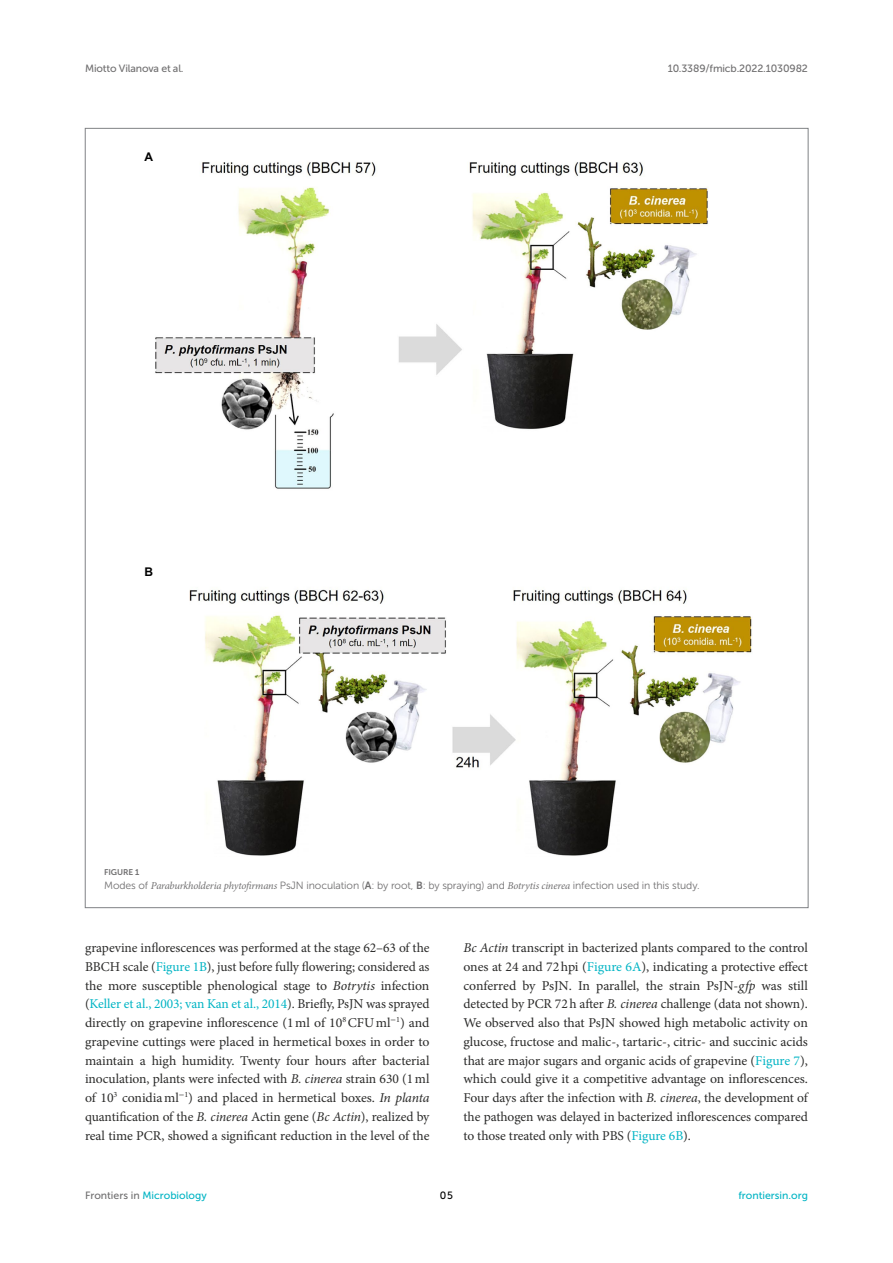
<style>
.page{position:relative;width:893px;height:1263px;background:#fff}
.page>*{position:absolute;margin:0;border:0;box-sizing:border-box;transform-origin:0 0}
.TEXT_FLUSH{font:13.5px/18.8px "Minion Pro";letter-spacing:-.005em;color:#2b2b2a;text-align:justify}
.t1{font:700 12px "Arial";color:#000}
.FIG_LEG{font:10.5px "Museo Sans 300";letter-spacing:-.01em;color:#706f70}
.t2{font:10.5px "Museo Sans 500";letter-spacing:-.015em;color:#706f70}
.t3{font:10.5px "Museo Sans 500";color:#00b4c4}
.t4{font:10.5px "Museo Sans 500";color:#000}
.FIG_HD{font:8.25px "Museo Sans 700";letter-spacing:-.01em;color:#706f70}
.s1{font-family:"Minion Pro";font-style:italic}
.s2{font-family:"Museo Sans 700"}
.s3{color:#00b4c4}
.s4{font-style:italic}
.s5{color:#706f70}
</style>
<div class="page">
<img style="left:155px;top:161px;width:597px;height:695px">
<p class="t2" style="left:85px;top:63px;width:100px">Miotto Vilanova et al.</p>
<p class="t2" style="left:668px;top:63px;width:142px">10.3389/fmicb.2022.1030982</p>
<p class="t1" style="left:144px;top:148px;width:10px">A</p>
<p class="t1" style="left:144px;top:564px;width:10px">B</p>
<p class="FIG_HD" style="left:104px;top:868px;width:37px">FIGURE 1</p>
<p class="FIG_LEG" style="left:104px;top:879px;width:597px">Modes of <span class="s1">Paraburkholderia phytofirmans</span> PsJN inoculation (<span class="s2">A</span>: by root, <span class="s2">B</span>: by spraying) and <span class="s1">Botrytis cinerea</span> infection used in this study.</p>
<p class="TEXT_FLUSH" style="left:85px;top:938px;width:346px">grapevine inflorescences was performed at the stage 62–63 of the BBCH scale (<span class="s3">Figure 1B</span>), just before fully flowering; considered as the more susceptible phenological stage to <span class="s4">Botrytis</span> infection (<span class="s3">Keller et al., 2003; van Kan et al., 2014</span>). Briefly, PsJN was sprayed directly on grapevine inflorescence (1ml of 10<sup>8</sup> CFUml<sup>−</sup><sup>1</sup>) and grapevine cuttings were placed in hermetical boxes in order to maintain a high humidity. Twenty four hours after bacterial inoculation, plants were infected with <span class="s4">B. cinerea</span> strain 630 (1ml of 10<sup>3</sup> conidiaml<sup>−</sup><sup>1</sup>) and placed in hermetical boxes. <span class="s4">In planta </span>quantification of the <span class="s4">B. cinerea</span> Actin gene (<span class="s4">Bc Actin</span>), realized by real time PCR, showed a significant reduction in the level of the</p>
<p class="TEXT_FLUSH" style="left:463px;top:938px;width:346px"><span class="s4">Bc Actin</span> transcript in bacterized plants compared to the control ones at 24 and 72hpi (<span class="s3">Figure 6A</span>), indicating a protective effect conferred by PsJN. In parallel, the strain PsJN-<span class="s4">gfp</span> was still detected by PCR 72h after <span class="s4">B. cinerea</span> challenge (data not shown).<br>We observed also that PsJN showed high metabolic activity on glucose, fructose and malic-, tartaric-, citric- and succinic acids that are major sugars and organic acids of grapevine (<span class="s3">Figure 7</span>), which could give it a competitive advantage on inflorescences.<br>Four days after the infection with <span class="s4">B. cinerea</span>, the development of the pathogen was delayed in bacterized inflorescences compared to those treated only with PBS (<span class="s3">Figure 6B</span>).</p>
<p class="t3" style="left:85px;top:1190px;width:123px"><span class="s5">Frontiers in</span> Microbiology</p>
<p class="t4" style="left:440px;top:1190px;width:14px">05</p>
<p class="t3" style="left:738px;top:1190px;width:71px">frontiersin.org</p>
</div>
